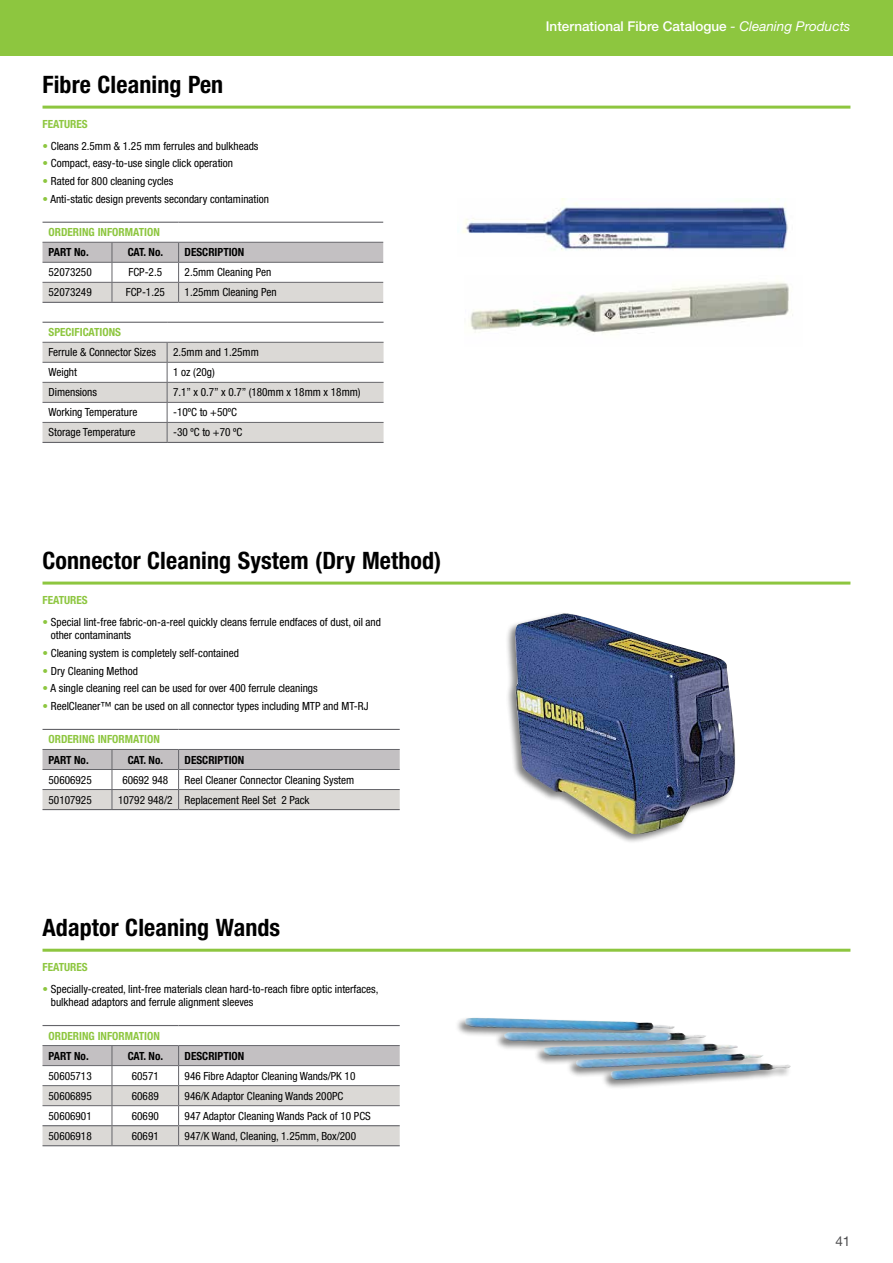
<style>
.page{position:relative;width:893px;height:1263px;background:#fff}
.page>*{position:absolute;margin:0;border:0;box-sizing:border-box;transform-origin:0 0}
.t1{font:700 condensed 24px "Helvetica Neue LT Std";letter-spacing:.005em;color:#000}
.t2{font:500 13.5px "Helvetica Neue LT Std";color:#fff}
.t3{font:13.5px "Helvetica Neue LT Std";color:#4d4d4f}
.t4{font:condensed 11.25px/13.5px "Helvetica Neue LT Std";color:#000}
.t5{font:700 condensed 11.25px "Helvetica Neue LT Std";color:#8dc63f}
.t6{font:700 condensed 11.25px "Helvetica Neue LT Std";color:#000}
.s1{color:#8dc63f}
.s2{font-weight:400;font-style:italic}
</style>
<div class="page">
<div style="left:0;top:0;width:893px;height:55px;background:#8dc63f"></div>
<hr style="left:43px;top:106px;width:807px;height:3px;background:#8dc63f">
<hr style="left:43px;top:582px;width:807px;height:3px;background:#8dc63f">
<hr style="left:43px;top:949px;width:807px;height:3px;background:#8dc63f">
<svg style="left:43px;top:242px;width:340px;height:60px"></svg>
<hr style="left:43px;top:222px;width:69px;height:1px;background:#65656a">
<hr style="left:112px;top:222px;width:67px;height:1px;background:#65656a">
<hr style="left:179px;top:222px;width:204px;height:1px;background:#65656a">
<hr style="left:43px;top:302px;width:69px;height:1px;background:#65656a">
<hr style="left:112px;top:302px;width:67px;height:1px;background:#65656a">
<hr style="left:179px;top:302px;width:204px;height:1px;background:#65656a">
<svg style="left:43px;top:342px;width:341px;height:100px"></svg>
<hr style="left:43px;top:322px;width:124px;height:1px;background:#65656a">
<hr style="left:167px;top:322px;width:217px;height:1px;background:#65656a">
<hr style="left:43px;top:442px;width:124px;height:1px;background:#65656a">
<hr style="left:167px;top:442px;width:217px;height:1px;background:#65656a">
<svg style="left:43px;top:749px;width:357px;height:60px"></svg>
<hr style="left:43px;top:729px;width:69px;height:1px;background:#65656a">
<hr style="left:112px;top:729px;width:67px;height:1px;background:#65656a">
<hr style="left:179px;top:729px;width:221px;height:1px;background:#65656a">
<hr style="left:43px;top:809px;width:69px;height:1px;background:#65656a">
<hr style="left:112px;top:809px;width:67px;height:1px;background:#65656a">
<hr style="left:179px;top:809px;width:221px;height:1px;background:#65656a">
<svg style="left:43px;top:1045px;width:357px;height:100px"></svg>
<hr style="left:43px;top:1025px;width:69px;height:1px;background:#65656a">
<hr style="left:112px;top:1025px;width:67px;height:1px;background:#65656a">
<hr style="left:179px;top:1025px;width:221px;height:1px;background:#65656a">
<hr style="left:43px;top:1125px;width:69px;height:1px;background:#65656a">
<hr style="left:112px;top:1125px;width:67px;height:1px;background:#65656a">
<hr style="left:179px;top:1125px;width:221px;height:1px;background:#65656a">
<hr style="left:43px;top:1145px;width:69px;height:1px;background:#65656a">
<hr style="left:112px;top:1145px;width:67px;height:1px;background:#65656a">
<hr style="left:179px;top:1145px;width:221px;height:1px;background:#65656a">
<div style="left:505px;top:612px;width:232px;height:232px;background:#000;opacity:.5"></div>
<img style="left:513px;top:613px;width:224px;height:223px">
<div style="left:455px;top:1016px;width:337px;height:74px;background:#000;opacity:.5"></div>
<img style="left:465px;top:1018px;width:326px;height:62px">
<img style="left:462px;top:198px;width:326px;height:53px">
<img style="left:470px;top:281px;width:323px;height:53px">
<h1 class="t1" style="left:43px;top:70px;width:182px">Fibre Cleaning Pen</h1>
<p class="t5" style="left:43px;top:117px;width:47px">FEATURES</p>
<p class="t4" style="left:43px;top:139px;width:218px"><span class="s1">•</span> Cleans 2.5mm &amp; 1.25 mm ferrules and bulkheads</p>
<p class="t4" style="left:43px;top:157px;width:192px"><span class="s1">•</span> Compact, easy-to-use single click operation</p>
<p class="t4" style="left:43px;top:174px;width:132px"><span class="s1">•</span> Rated for 800 cleaning cycles</p>
<p class="t4" style="left:43px;top:192px;width:228px"><span class="s1">•</span> Anti-static design prevents secondary contamination</p>
<p class="t5" style="left:49px;top:225px;width:113px">ORDERING INFORMATION</p>
<p class="t6" style="left:49px;top:245px;width:42px">PART No.</p>
<p class="t6" style="left:128px;top:245px;width:37px">CAT. No.</p>
<p class="t6" style="left:185px;top:245px;width:61px">DESCRIPTION</p>
<p class="t4" style="left:49px;top:265px;width:45px">52073250</p>
<p class="t4" style="left:128px;top:265px;width:35px">FCP-2.5</p>
<p class="t4" style="left:185px;top:265px;width:88px">2.5mm Cleaning Pen</p>
<p class="t4" style="left:49px;top:286px;width:45px">52073249</p>
<p class="t4" style="left:126px;top:286px;width:41px">FCP-1.25</p>
<p class="t4" style="left:185px;top:286px;width:94px">1.25mm Cleaning Pen</p>
<p class="t5" style="left:49px;top:325px;width:74px">SPECIFICATIONS</p>
<p class="t4" style="left:49px;top:345px;width:109px">Ferrule &amp; Connector Sizes</p>
<p class="t4" style="left:173px;top:345px;width:87px">2.5mm and 1.25mm</p>
<p class="t4" style="left:49px;top:365px;width:30px">Weight</p>
<p class="t4" style="left:173px;top:365px;width:43px">1 oz (20g)</p>
<p class="t4" style="left:49px;top:386px;width:50px">Dimensions</p>
<p class="t4" style="left:173px;top:386px;width:189px">7.1” x 0.7” x 0.7” (180mm x 18mm x 18mm)</p>
<p class="t4" style="left:49px;top:406px;width:90px">Working Temperature</p>
<p class="t4" style="left:173px;top:406px;width:65px">-10ºC to +50ºC</p>
<p class="t4" style="left:49px;top:426px;width:89px">Storage Temperature</p>
<p class="t4" style="left:173px;top:426px;width:71px">-30 ºC to +70 ºC</p>
<h1 class="t1" style="left:43px;top:546px;width:400px">Connector Cleaning System (Dry Method)</h1>
<p class="t5" style="left:43px;top:593px;width:47px">FEATURES</p>
<p class="t4" style="left:51px;top:615px;width:332px;text-indent:-8px"><span class="s1">•</span> Special lint-free fabric-on-a-reel quickly cleans ferrule endfaces of dust, oil and other contaminants</p>
<p class="t4" style="left:43px;top:646px;width:198px"><span class="s1">•</span> Cleaning system is completely self-contained</p>
<p class="t4" style="left:43px;top:664px;width:97px"><span class="s1">•</span> Dry Cleaning Method</p>
<p class="t4" style="left:43px;top:681px;width:277px"><span class="s1">•</span> A single cleaning reel can be used for over 400 ferrule cleanings</p>
<p class="t4" style="left:43px;top:699px;width:327px"><span class="s1">•</span> ReelCleaner™ can be used on all connector types including MTP and MT-RJ</p>
<p class="t5" style="left:49px;top:733px;width:113px">ORDERING INFORMATION</p>
<p class="t6" style="left:49px;top:753px;width:42px">PART No.</p>
<p class="t6" style="left:128px;top:753px;width:37px">CAT. No.</p>
<p class="t6" style="left:185px;top:753px;width:61px">DESCRIPTION</p>
<p class="t4" style="left:49px;top:773px;width:45px">50606925</p>
<p class="t4" style="left:122px;top:773px;width:47px">60692 948</p>
<p class="t4" style="left:185px;top:773px;width:171px">Reel Cleaner Connector Cleaning System</p>
<p class="t4" style="left:49px;top:793px;width:45px">50107925</p>
<p class="t4" style="left:118px;top:793px;width:193px">10792 948/2 Replacement Reel Set 2 Pack</p>
<h1 class="t1" style="left:43px;top:913px;width:239px">Adaptor Cleaning Wands</h1>
<p class="t5" style="left:43px;top:960px;width:47px">FEATURES</p>
<p class="t4" style="left:51px;top:982px;width:329px;text-indent:-8px"><span class="s1">•</span> Specially-created, lint-free materials clean hard-to-reach fibre optic interfaces, bulkhead adaptors and ferrule alignment sleeves</p>
<p class="t5" style="left:49px;top:1029px;width:113px">ORDERING INFORMATION</p>
<p class="t6" style="left:49px;top:1049px;width:42px">PART No.</p>
<p class="t6" style="left:128px;top:1049px;width:37px">CAT. No.</p>
<p class="t6" style="left:185px;top:1049px;width:61px">DESCRIPTION</p>
<p class="t4" style="left:49px;top:1069px;width:45px">50605713</p>
<p class="t4" style="left:132px;top:1069px;width:28px">60571</p>
<p class="t4" style="left:185px;top:1069px;width:172px">946 Fibre Adaptor Cleaning Wands/PK 10</p>
<p class="t4" style="left:49px;top:1089px;width:45px">50606895</p>
<p class="t4" style="left:132px;top:1089px;width:28px">60689</p>
<p class="t4" style="left:185px;top:1089px;width:160px">946/K Adaptor Cleaning Wands 200PC</p>
<p class="t4" style="left:49px;top:1109px;width:45px">50606901</p>
<p class="t4" style="left:132px;top:1109px;width:28px">60690</p>
<p class="t4" style="left:185px;top:1109px;width:188px">947 Adaptor Cleaning Wands Pack of 10 PCS</p>
<p class="t4" style="left:49px;top:1129px;width:45px">50606918</p>
<p class="t4" style="left:132px;top:1129px;width:28px">60691</p>
<p class="t4" style="left:185px;top:1129px;width:173px">947/K Wand, Cleaning, 1.25mm, Box/200</p>
<p class="t2" style="left:546px;top:18px;width:306px">International Fibre Catalogue <span class="s2">- Cleaning Products</span></p>
<p class="t3" style="left:835px;top:1233px;width:17px">41</p>
</div>
